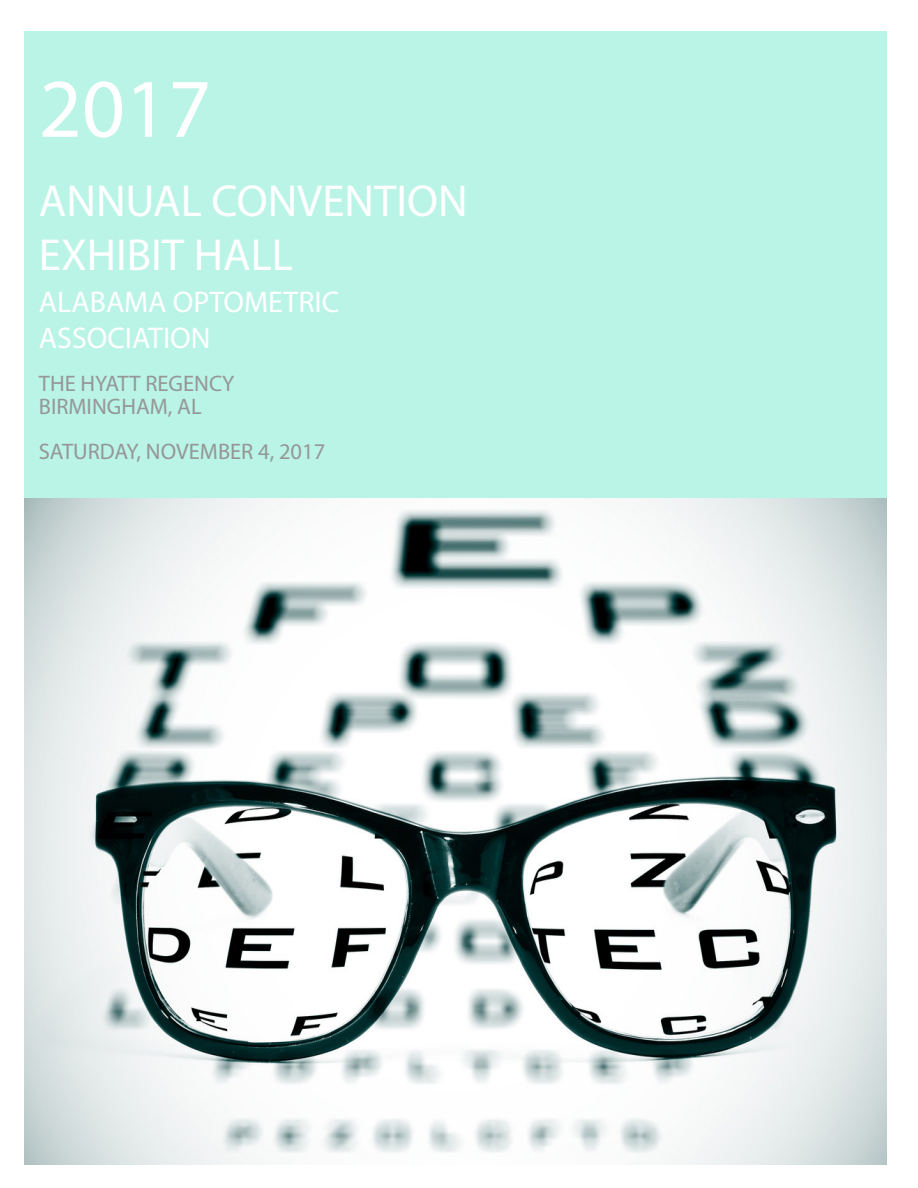
<style>
.page{position:relative;width:918px;height:1188px;background:#fff}
.page>*{position:absolute;margin:0;border:0;box-sizing:border-box;transform-origin:0 0}
.t1{font:84px "Myriad Pro";color:#fff}
.t2{font:45px "Myriad Pro";color:#fff}
.t3{font:30px "Myriad Pro";color:#fff}
.t4{font:22.5px "Myriad Pro";color:#969696}
</style>
<div class="page">
<div style="left:24px;top:32px;width:862px;height:467px;background:#b9f4e7"></div>
<img style="left:24px;top:499px;width:862px;height:666px">
<p class="t1" style="left:39px;top:57px;width:174px">2017</p>
<p class="t2" style="left:39px;top:173px;width:431px">ANNUAL CONVENTION</p>
<p class="t2" style="left:39px;top:227px;width:256px">EXHIBIT HALL</p>
<p class="t3" style="left:39px;top:284px;width:302px">ALABAMA OPTOMETRIC</p>
<p class="t3" style="left:39px;top:320px;width:173px">ASSOCIATION</p>
<p class="t4" style="left:39px;top:370px;width:197px">THE HYATT REGENCY</p>
<p class="t4" style="left:39px;top:392px;width:164px">BIRMINGHAM, AL</p>
<p class="t4" style="left:39px;top:437px;width:288px">SATURDAY, NOVEMBER 4, 2017</p>
</div>
